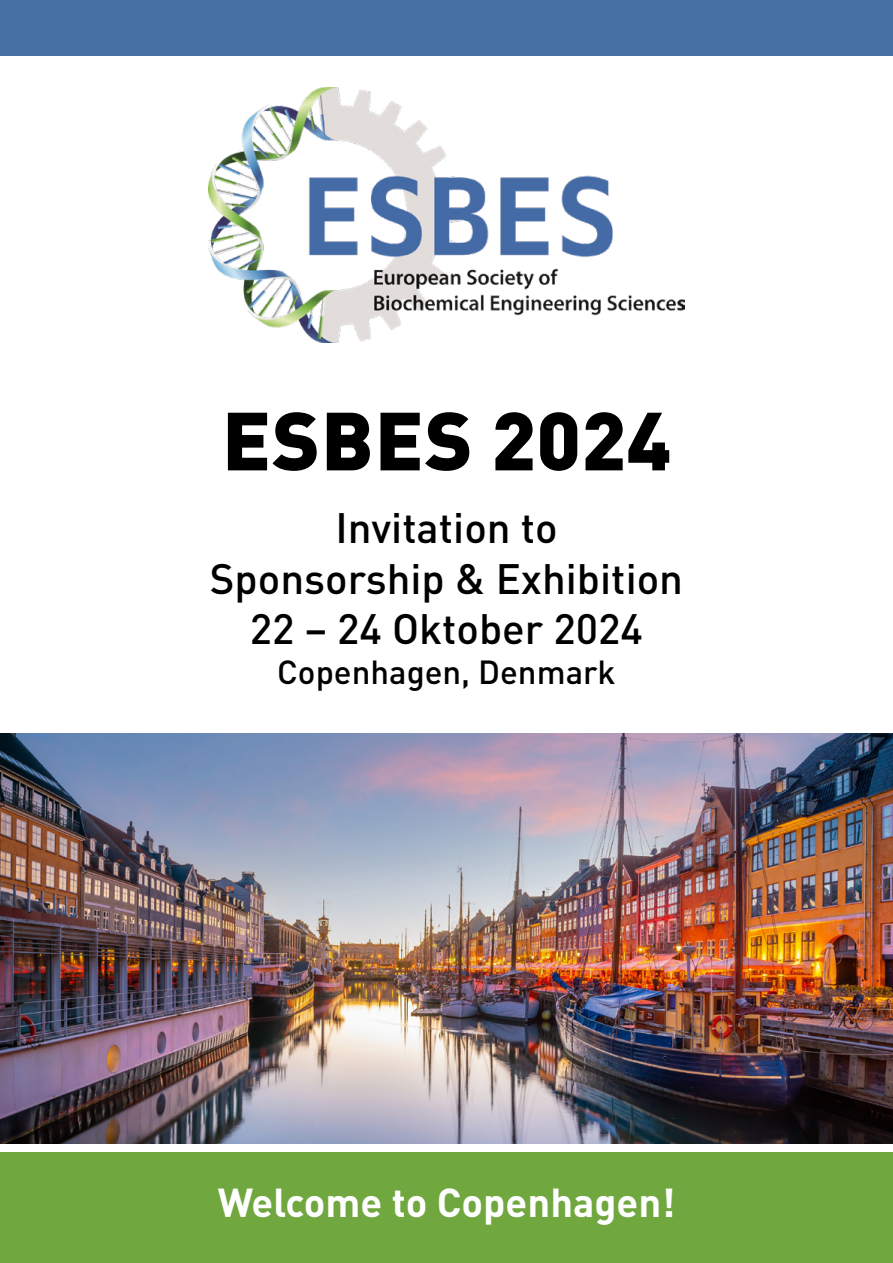
<style>
.page{position:relative;width:893px;height:1263px;background:#fff}
.page>*{position:absolute;margin:0;border:0;box-sizing:border-box;transform-origin:0 0}
.t1{font:900 81px "DIN Pro";letter-spacing:.01em;color:#000}
.t2{font:500 42px/50.4px "DIN Pro";color:#000;text-align:center}
.t3{font:700 39.9px "DIN Pro";color:#fff}
.t4{font:500 33px "DIN Pro";color:#000}
</style>
<div class="page">
<div style="left:0;top:0;width:893px;height:56px;background:#4771a4"></div>
<div style="left:0;top:1152px;width:893px;height:111px;background:#70a73e"></div>
<img style="left:0;top:733px;width:893px;height:410px">
<img style="left:209px;top:88px;width:475px;height:254px">
<h1 class="t1" style="left:222px;top:386px;width:451px">ESBES 2024</h1>
<p class="t2" style="left:210px;top:501px;width:475px">Invitation to<br>Sponsorship &amp; Exhibition<br>22 – 24 Oktober 2024</p>
<p class="t4" style="left:277px;top:649px;width:340px">Copenhagen, Denmark</p>
<p class="t3" style="left:218px;top:1175px;width:459px">Welcome to Copenhagen!</p>
</div>
